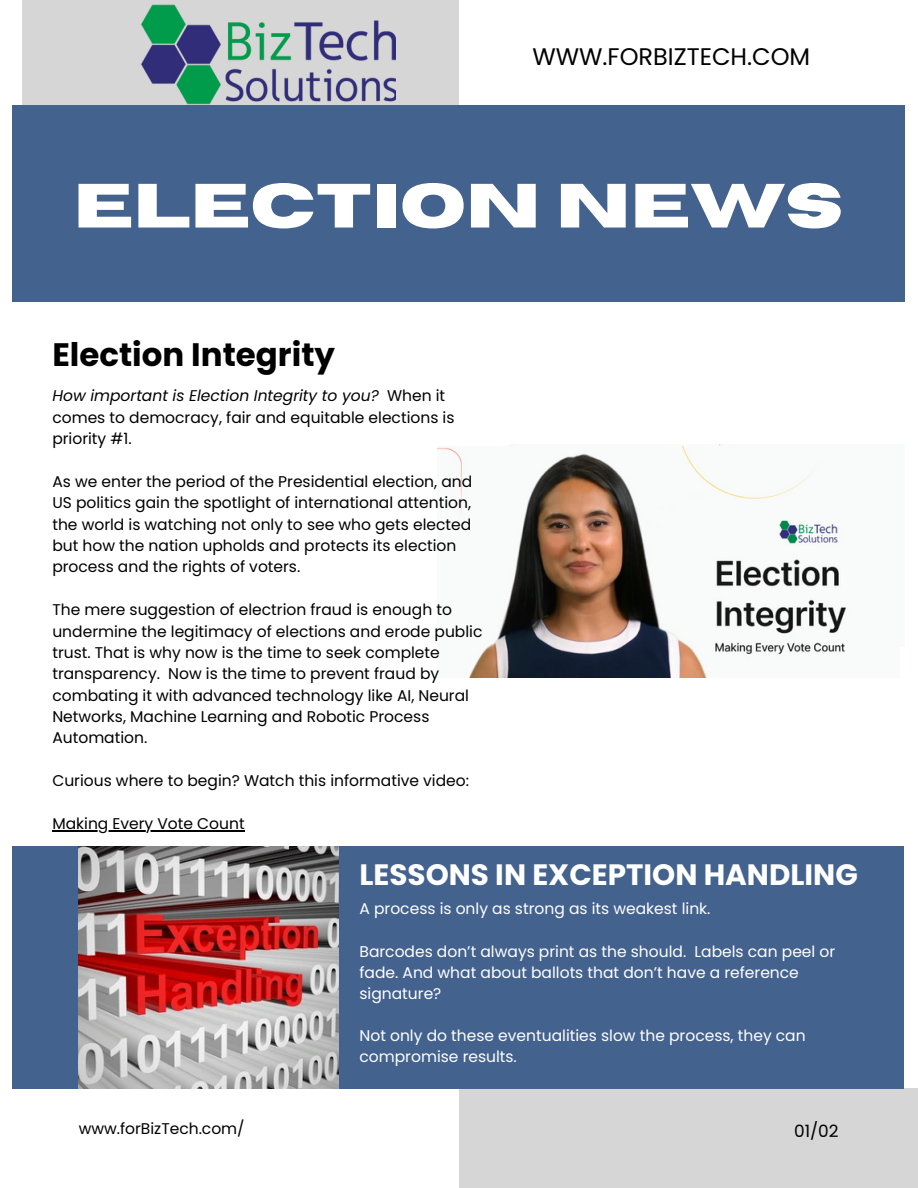
<style>
.page{position:relative;width:918px;height:1188px;background:#fff}
.page>*{position:absolute;margin:0;border:0;box-sizing:border-box;transform-origin:0 0}
.t1{font:700 62.25px "Horizon";color:#fff}
.t2{font:700 32.4px "Poppins";color:#000}
.t3{font:700 29.4px "Poppins";color:#fff}
.t4{font:24px "Poppins";color:#000}
.t5{font:16.95px "Poppins";color:#000}
.t6{font:15.45px/21.3px "Poppins";color:#000}
.t7{font:15.45px/21.1px "Poppins";color:#fff}
.s1{font-style:italic}
</style>
<div class="page">
<div style="left:22px;top:0;width:436px;height:105px;background:#d6d6d6"></div>
<div style="left:459px;top:1088px;width:459px;height:100px;background:#d6d6d6"></div>
<div style="left:13px;top:105px;width:892px;height:197px;background:#43628e"></div>
<div style="left:13px;top:846px;width:891px;height:242px;background:#43628e"></div>
<img style="left:79px;top:846px;width:260px;height:242px">
<img style="left:438px;top:446px;width:409px;height:232px">
<img style="left:141px;top:5px;width:254px;height:100px">
<hr style="left:52px;top:830px;width:193px;height:1px;background:#000">
<p class="t4" style="left:532px;top:40px;width:279px">WWW.FORBIZTECH.COM</p>
<h3 class="t1" style="left:74px;top:175px;width:771px">ELECTION NEWS</h3>
<p class="t2" style="left:52px;top:332px;width:284px">Election Integrity</p>
<p class="t6" style="left:52px;top:385px;width:404px"><span class="s1">How important is Election Integrity to you?</span> When it comes to democracy, fair and equitable elections is priority #1.</p>
<p class="t6" style="left:52px;top:471px;width:421px">As we enter the period of the Presidential election, and US politics gain the spotlight of international attention, the world is watching not only to see who gets elected but how the nation upholds and protects its election process and the rights of voters.</p>
<p class="t6" style="left:52px;top:599px;width:432px">The mere suggestion of electrion fraud is enough to undermine the legitimacy of elections and erode public trust. That is why now is the time to seek complete transparency. Now is the time to prevent fraud by combating it with advanced technology like AI, Neural Networks, Machine Learning and Robotic Process Automation.</p>
<p class="t6" style="left:52px;top:770px;width:418px">Curious where to begin? Watch this informative video:</p>
<h2 class="t6" style="left:52px;top:813px;width:194px">Making Every Vote Count</h2>
<p class="t3" style="left:360px;top:854px;width:500px">LESSONS IN EXCEPTION HANDLING</p>
<p class="t7" style="left:360px;top:898px;width:353px">A process is only as strong as its weakest link.</p>
<p class="t7" style="left:360px;top:941px;width:477px">Barcodes don’t always print as the should. Labels can peel or fade. And what about ballots that don’t have a reference signature?</p>
<p class="t7" style="left:360px;top:1025px;width:448px">Not only do these eventualities slow the process, they can compromise results.</p>
<p class="t6" style="left:79px;top:1118px;width:167px">www.forBizTech.com/</p>
<p class="t5" style="left:794px;top:1119px;width:46px">01/02</p>
</div>
